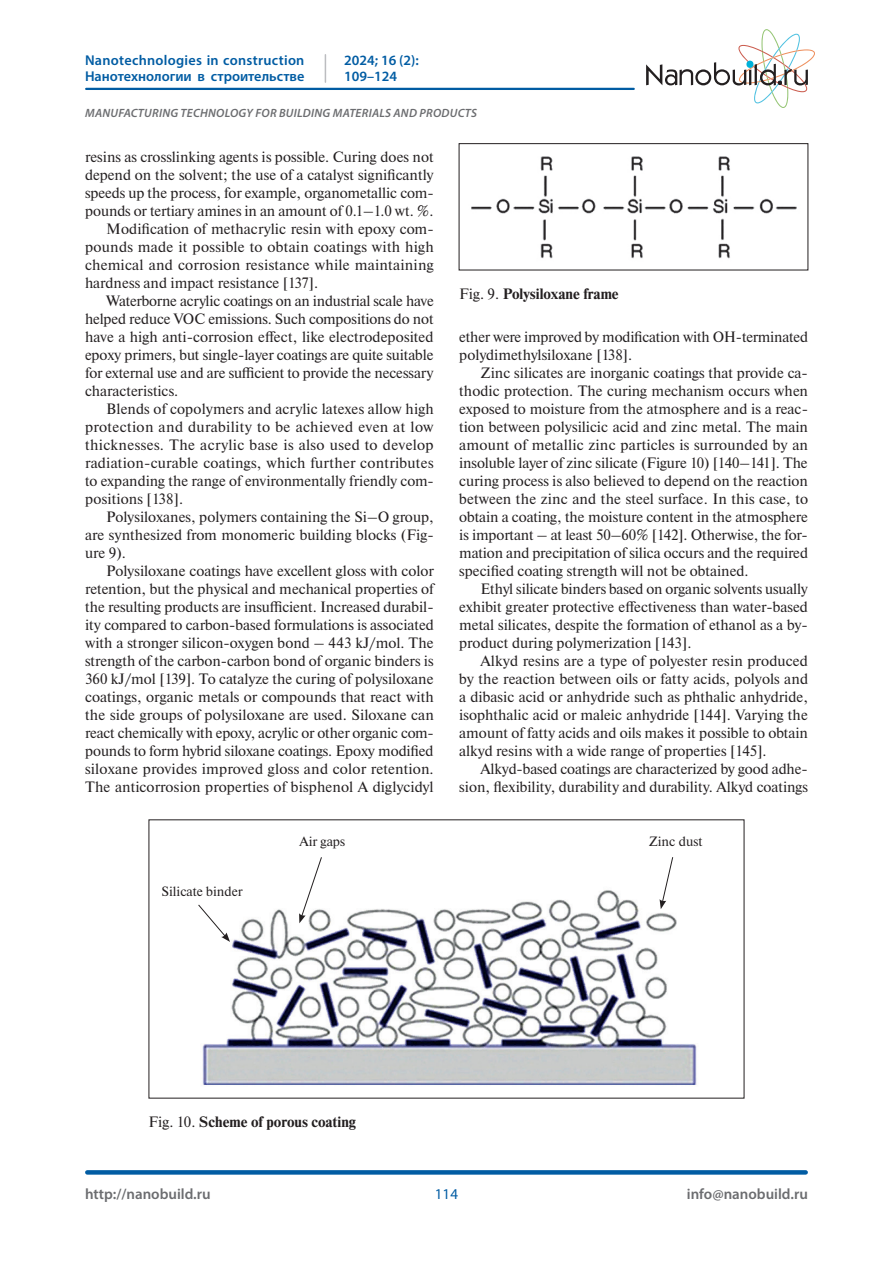
<style>
.page{position:relative;width:893px;height:1263px;background:#fff}
.page>*{position:absolute;margin:0;border:0;box-sizing:border-box;transform-origin:0 0}
.t1{font:15px/18px "Newton";color:#231f20;text-align:justify}
.t2{font:15px "Newton";letter-spacing:.02em;color:#231f20}
.t3{font:700 15px "Newton";color:#231f20}
.t4{font:600 15px "Myriad Pro";color:#6c6d70}
.t5{font:15px "Myriad Pro";color:#015ca3}
.t6{font:600 14.25px/16.5px "Myriad Pro";letter-spacing:.005em;color:#015ca3}
.t7{font:13.5px "Newton";color:#231f20}
.t8{font:italic 600 12px "Myriad Pro";letter-spacing:.02em;color:#6c6d70}
.s1{font-weight:400}
</style>
<div class="page">
<svg style="left:646px;top:29px;width:169px;height:79px"></svg>
<div style="left:87px;top:1170px;width:719px;height:5px;background:#015ca3"></div>
<hr style="left:86px;top:88px;width:548px;height:2px;background:#015ca3">
<svg style="left:325px;top:55px;width:1px;height:27px"></svg>
<img style="left:471px;top:156px;width:326px;height:103px">
<div style="left:459px;top:143px;width:349px;height:127px;border:1px solid #231f20"></div>
<img style="left:202px;top:890px;width:495px;height:195px">
<svg style="left:198px;top:904px;width:32px;height:38px"></svg>
<svg style="left:299px;top:857px;width:23px;height:66px"></svg>
<svg style="left:660px;top:857px;width:14px;height:52px"></svg>
<p class="t6" style="left:85px;top:51px;width:221px">Nanotechnologies in construction<br>Нанотехнологии в строительстве</p>
<p class="t6" style="left:344px;top:51px;width:76px">2024; 16 (2):<br>109–124</p>
<p class="t8" style="left:85px;top:105px;width:393px">MANUFACTURING TECHNOLOGY FOR BUILDING MATERIALS AND PRODUCTS</p>
<p class="t1" style="left:85px;top:147px;width:350px">resins as crosslinking agents is possible. Curing does not</p>
<p class="t1" style="left:85px;top:165px;width:350px">depend on the solvent; the use of a catalyst significantly</p>
<p class="t1" style="left:85px;top:183px;width:350px">speeds up the process, for example, organometallic com-</p>
<p class="t1" style="left:85px;top:201px;width:350px">pounds or tertiary amines in an amount of 0.1–1.0 wt. %.</p>
<p class="t1" style="left:106px;top:219px;width:329px">Modification of methacrylic resin with epoxy com-</p>
<p class="t1" style="left:85px;top:237px;width:350px">pounds made it possible to obtain coatings with high</p>
<p class="t1" style="left:85px;top:255px;width:350px">chemical and corrosion resistance while maintaining</p>
<p class="t1" style="left:85px;top:273px;width:235px">hardness and impact resistance [137].</p>
<p class="t1" style="left:106px;top:291px;width:329px">Waterborne acrylic coatings on an industrial scale have</p>
<p class="t1" style="left:85px;top:309px;width:350px">helped reduce VOC emissions. Such compositions do not</p>
<p class="t1" style="left:85px;top:327px;width:350px">have a high anti-corrosion effect, like electrodeposited</p>
<p class="t1" style="left:85px;top:345px;width:350px">epoxy primers, but single-layer coatings are quite suitable</p>
<p class="t1" style="left:85px;top:363px;width:350px">for external use and are sufficient to provide the necessary</p>
<p class="t1" style="left:85px;top:381px;width:95px">characteristics.</p>
<p class="t1" style="left:106px;top:399px;width:329px">Blends of copolymers and acrylic latexes allow high</p>
<p class="t2" style="left:85px;top:416px;width:350px">protection and durability to be achieved even at low</p>
<p class="t2" style="left:85px;top:434px;width:350px">thicknesses. The acrylic base is also used to develop</p>
<p class="t1" style="left:85px;top:453px;width:350px">radiation-curable coatings, which further contributes</p>
<p class="t1" style="left:85px;top:471px;width:350px">to expanding the range of environmentally friendly com-</p>
<p class="t1" style="left:85px;top:489px;width:100px">positions [138].</p>
<p class="t1" style="left:106px;top:507px;width:329px">Polysiloxanes, polymers containing the Si–O group,</p>
<p class="t1" style="left:85px;top:525px;width:350px">are synthesized from monomeric building blocks (Fig-</p>
<p class="t1" style="left:85px;top:543px;width:42px">ure 9).</p>
<p class="t1" style="left:106px;top:561px;width:329px">Polysiloxane coatings have excellent gloss with color</p>
<p class="t1" style="left:85px;top:579px;width:350px">retention, but the physical and mechanical properties of</p>
<p class="t1" style="left:85px;top:597px;width:350px">the resulting products are insufficient. Increased durabil-</p>
<p class="t1" style="left:85px;top:615px;width:350px">ity compared to carbon-based formulations is associated</p>
<p class="t1" style="left:85px;top:633px;width:350px">with a stronger silicon-oxygen bond – 443 kJ/mol. The</p>
<p class="t1" style="left:85px;top:651px;width:350px">strength of the carbon-carbon bond of organic binders is</p>
<p class="t1" style="left:85px;top:669px;width:350px">360 kJ/mol [139]. To catalyze the curing of polysiloxane</p>
<p class="t1" style="left:85px;top:687px;width:350px">coatings, organic metals or compounds that react with</p>
<p class="t1" style="left:85px;top:705px;width:350px">the side groups of polysiloxane are used. Siloxane can</p>
<p class="t1" style="left:85px;top:723px;width:350px">react chemically with epoxy, acrylic or other organic com-</p>
<p class="t1" style="left:85px;top:741px;width:350px">pounds to form hybrid siloxane coatings. Epoxy modified</p>
<p class="t1" style="left:85px;top:759px;width:350px">siloxane provides improved gloss and color retention.</p>
<p class="t1" style="left:85px;top:777px;width:350px">The anticorrosion properties of bisphenol A diglycidyl</p>
<p class="t3" style="left:459px;top:284px;width:161px"><span class="s1">Fig. 9.</span> Polysiloxane frame</p>
<p class="t1" style="left:459px;top:327px;width:350px">ether were improved by modification with OH-terminated polydimethylsiloxane [138].</p>
<p class="t1" style="left:459px;top:363px;width:350px;text-indent:21px">Zinc silicates are inorganic coatings that provide ca&shy;thodic protection. The curing mechanism occurs when exposed to moisture from the atmosphere and is a reac&shy;tion between polysilicic acid and zinc metal. The main amount of metallic zinc particles is surrounded by an insoluble layer of zinc silicate (Figure 10) [140–141]. The curing process is also believed to depend on the reaction between the zinc and the steel surface. In this case, to obtain a coating, the moisture content in the atmosphere is important – at least 50–60% [142]. Otherwise, the for&shy;mation and precipitation of silica occurs and the required specified coating strength will not be obtained.</p>
<p class="t1" style="left:459px;top:579px;width:350px;text-indent:21px">Ethyl silicate binders based on organic solvents usually exhibit greater protective effectiveness than water-based metal silicates, despite the formation of ethanol as a by&shy;product during polymerization [143].</p>
<p class="t1" style="left:459px;top:651px;width:350px;text-indent:21px">Alkyd resins are a type of polyester resin produced by the reaction between oils or fatty acids, polyols and a dibasic acid or anhydride such as phthalic anhydride, isophthalic acid or maleic anhydride [144]. Varying the amount of fatty acids and oils makes it possible to obtain alkyd resins with a wide range of properties [145].</p>
<p class="t1" style="left:459px;top:759px;width:350px;text-align:right">Alkyd-based coatings are characterized by good adhe&shy;sion, flexibility, durability and durability. Alkyd coatings</p>
<p class="t7" style="left:162px;top:881px;width:83px">Silicate binder</p>
<p class="t7" style="left:299px;top:832px;width:47px">Air gaps</p>
<p class="t7" style="left:649px;top:832px;width:55px">Zinc dust</p>
<p class="t3" style="left:149px;top:1112px;width:209px"><span class="s1">Fig. 10.</span> Scheme of porous coating</p>
<p class="t4" style="left:85px;top:1184px;width:127px">http://nanobuild.ru</p>
<p class="t4" style="left:687px;top:1184px;width:123px">info@nanobuild.ru</p>
<p class="t5" style="left:435px;top:1185px;width:25px">114</p>
</div>
